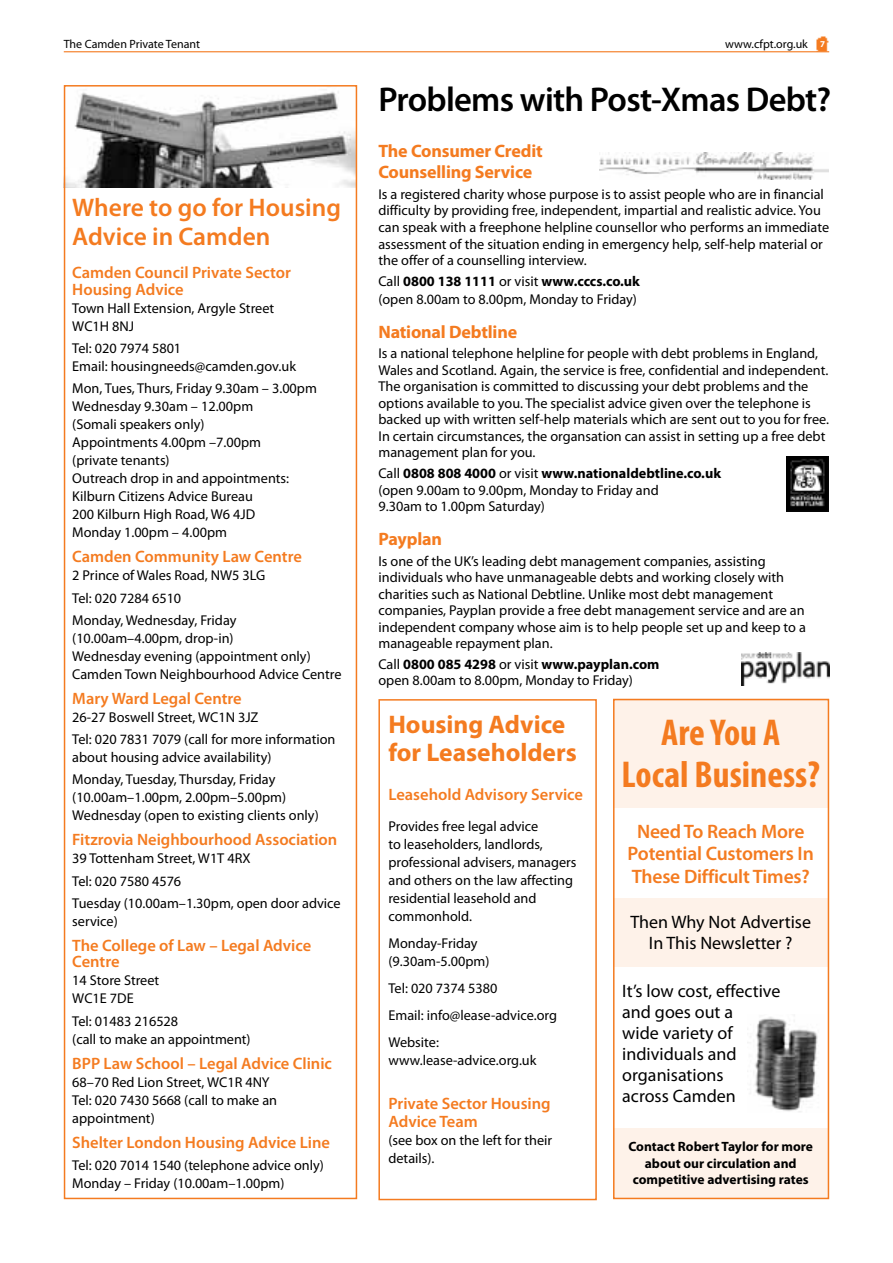
<style>
.page{position:relative;width:893px;height:1263px;background:#fff}
.page>*{position:absolute;margin:0;border:0;box-sizing:border-box;transform-origin:0 0}
.t1{font:700 condensed 37.5px/42px "Myriad Pro";color:#f47b20;text-align:center}
.t2{font:600 34.5px "Myriad Pro";letter-spacing:-.02em;color:#000}
.t3{font:600 25.5px/28.5px "Myriad Pro";color:#f47b20}
.t4{font:700 25.5px/28.5px "Myriad Pro";color:#f47b20}
.t5{font:600 19.5px/22.5px "Myriad Pro";letter-spacing:-.01em;color:#f47b20;text-align:center}
.t6{font:18px/21px "Myriad Pro";color:#000;text-align:center}
.t7{font:700 18px/21px "Myriad Pro";letter-spacing:-.01em;color:#f47b20}
.t8{font:600 16.5px/16.5px "Myriad Pro";color:#f47b20}
.t9{font:14.25px/18px "Myriad Pro";color:#000}
.t10{font:700 13.5px/16.5px "Myriad Pro";color:#000;text-align:center}
.t11{font:12px "Myriad Pro";color:#000}
.s1{font-weight:700;font-size:9px;color:#fff}
.s2{font-weight:700}
</style>
<div class="page">
<img style="left:67px;top:91px;width:287px;height:97px">
<div style="left:64px;top:85px;width:293px;height:1114px;border:2px solid #f47b20"></div>
<img style="left:816px;top:36px;width:13px;height:15px">
<hr style="left:64px;top:51px;width:765px;height:1px;background:#f47b20">
<div style="left:378px;top:699px;width:219px;height:501px;border:2px solid #f47b20"></div>
<div style="left:613px;top:699px;width:215px;height:109px;background:#fef2e9"></div>
<div style="left:613px;top:1128px;width:215px;height:71px;background:#fef2e9"></div>
<img style="left:750px;top:1017px;width:68px;height:95px">
<div style="left:613px;top:898px;width:215px;height:68px;background:#fef2e9"></div>
<div style="left:613px;top:699px;width:216px;height:500px;border:2px solid #f47b20"></div>
<img style="left:786px;top:456px;width:42px;height:55px">
<img style="left:599px;top:153px;width:230px;height:26px">
<img style="left:741px;top:652px;width:88px;height:33px">
<p class="t11" style="left:64px;top:37px;width:138px">The Camden Private Tenant</p>
<p class="t11" style="left:725px;top:37px;width:101px">www.cfpt.org.uk <span class="s1">7</span></p>
<h3 class="t3" style="left:72px;top:193px;width:270px">Where to go for Housing<br>Advice in Camden</h3>
<p class="t8" style="left:72px;top:264px;width:220px">Camden Council Private Sector<br>Housing Advice</p>
<p class="t9" style="left:72px;top:299px;width:203px">Town Hall Extension, Argyle Street<br>WC1H 8NJ</p>
<p class="t9" style="left:72px;top:339px;width:225px">Tel: 020 7974 5801<br>Email: housingneeds@camden.gov.uk</p>
<p class="t9" style="left:72px;top:379px;width:246px">Mon, Tues, Thurs, Friday 9.30am – 3.00pm<br>Wednesday 9.30am – 12.00pm<br>(Somali speakers only)<br>Appointments 4.00pm –7.00pm<br>(private tenants)<br>Outreach drop in and appointments:<br>Kilburn Citizens Advice Bureau<br>200 Kilburn High Road, W6 4JD<br>Monday 1.00pm – 4.00pm</p>
<p class="t8" style="left:72px;top:548px;width:231px">Camden Community Law Centre</p>
<p class="t9" style="left:72px;top:564px;width:194px;line-height:22.2px">2 Prince of Wales Road, NW5 3LG<br>Tel: 020 7284 6510<br>Monday, Wednesday, Friday</p>
<p class="t9" style="left:72px;top:629px;width:271px">(10.00am–4.00pm, drop-in)<br>Wednesday evening (appointment only)<br>Camden Town Neighbourhood Advice Centre</p>
<p class="t8" style="left:72px;top:690px;width:171px">Mary Ward Legal Centre</p>
<p class="t9" style="left:72px;top:706px;width:265px;line-height:22.2px">26-27 Boswell Street, WC1N 3JZ<br>Tel: 020 7831 7079 (call for more information</p>
<p class="t9" style="left:72px;top:746px;width:205px;line-height:22.2px">about housing advice availability)<br>Monday, Tuesday, Thursday, Friday</p>
<p class="t9" style="left:72px;top:788px;width:248px">(10.00am–1.00pm, 2.00pm–5.00pm)<br>Wednesday (open to existing clients only)</p>
<p class="t8" style="left:72px;top:831px;width:267px">Fitzrovia Neighbourhood Association</p>
<p class="t9" style="left:72px;top:847px;width:270px;line-height:22.2px">39 Tottenham Street, W1T 4RX<br>Tel: 020 7580 4576<br>Tuesday (10.00am–1.30pm, open door advice</p>
<p class="t9" style="left:72px;top:912px;width:47px">service)</p>
<p class="t8" style="left:72px;top:937px;width:240px">The College of Law – Legal Advice<br>Centre</p>
<p class="t9" style="left:72px;top:971px;width:88px">14 Store Street<br>WC1E 7DE</p>
<p class="t9" style="left:72px;top:1012px;width:180px">Tel: 01483 216528<br>(call to make an appointment)</p>
<p class="t8" style="left:72px;top:1054px;width:261px">BPP Law School – Legal Advice Clinic</p>
<p class="t9" style="left:72px;top:1073px;width:206px">68–70 Red Lion Street, WC1R 4NY<br>Tel: 020 7430 5668 (call to make an appointment)</p>
<p class="t8" style="left:72px;top:1133px;width:259px">Shelter London Housing Advice Line</p>
<p class="t9" style="left:72px;top:1156px;width:253px">Tel: 020 7014 1540 (telephone advice only)<br>Monday – Friday (10.00am–1.00pm)</p>
<h2 class="t2" style="left:378px;top:77px;width:454px">Problems with Post-Xmas Debt?</h2>
<p class="t7" style="left:378px;top:140px;width:166px">The Consumer Credit<br>Counselling Service</p>
<p class="t9" style="left:378px;top:186px;width:452px;line-height:16.5px">Is a registered charity whose purpose is to assist people who are in financial difficulty by providing free, independent, impartial and realistic advice. You can speak with a freephone helpline counsellor who performs an immediate assessment of the situation ending in emergency help, self-help material or the offer of a counselling interview.</p>
<p class="t9" style="left:378px;top:272px;width:263px">Call <span class="s2">0800 138 1111</span> or visit <span class="s2">www.cccs.co.uk </span>(open 8.00am to 8.00pm, Monday to Friday)</p>
<p class="t7" style="left:378px;top:320px;width:140px">National Debtline</p>
<p class="t9" style="left:378px;top:345px;width:452px;line-height:16.5px">Is a national telephone helpline for people with debt problems in England, Wales and Scotland. Again, the service is free, confidential and independent.<br>The organisation is committed to discussing your debt problems and the options available to you. The specialist advice given over the telephone is backed up with written self-help materials which are sent out to you for free.<br>In certain circumstances, the organsation can assist in setting up a free debt management plan for you.</p>
<p class="t9" style="left:378px;top:465px;width:344px;line-height:16.5px">Call <span class="s2">0808 808 4000</span> or visit <span class="s2">www.nationaldebtline.co.uk </span>(open 9.00am to 9.00pm, Monday to Friday and<br>9.30am to 1.00pm Saturday)</p>
<p class="t7" style="left:378px;top:528px;width:65px">Payplan</p>
<p class="t9" style="left:378px;top:552px;width:429px;line-height:16.5px">Is one of the UK’s leading debt management companies, assisting individuals who have unmanageable debts and working closely with charities such as National Debtline. Unlike most debt management companies, Payplan provide a free debt management service and are an independent company whose aim is to help people set up and keep to a manageable repayment plan.</p>
<p class="t9" style="left:378px;top:655px;width:283px;line-height:16.5px">Call <span class="s2">0800 085 4298</span> or visit <span class="s2">www.payplan.com </span>open 8.00am to 8.00pm, Monday to Friday)</p>
<h3 class="t4" style="left:388px;top:709px;width:190px">Housing Advice for Leaseholders</h3>
<p class="t8" style="left:388px;top:786px;width:196px">Leasehold Advisory Service</p>
<p class="t9" style="left:388px;top:817px;width:190px">Provides free legal advice<br>to leaseholders, landlords, professional advisers, managers and others on the law affecting residential leasehold and commonhold.</p>
<p class="t9" style="left:388px;top:934px;width:102px">Monday-Friday (9.30am-5.00pm)</p>
<p class="t9" style="left:388px;top:974px;width:170px;line-height:27px">Tel: 020 7374 5380<br>Email: info@lease-advice.org<br>Website:</p>
<p class="t9" style="left:388px;top:1051px;width:150px">www.lease-advice.org.uk</p>
<p class="t8" style="left:388px;top:1093px;width:164px;line-height:18px">Private Sector Housing<br>Advice Team</p>
<p class="t9" style="left:388px;top:1130px;width:165px">(see box on the left for their details).</p>
<h1 class="t1" style="left:622px;top:711px;width:200px">Are You A<br>Local Business?</h1>
<h3 class="t5" style="left:628px;top:819px;width:188px">Need To Reach More<br>Potential Customers In<br>These Difficult Times?</h3>
<p class="t6" style="left:630px;top:911px;width:182px">Then Why Not Advertise<br>In This Newsletter ?</p>
<p class="t6" style="left:622px;top:980px;width:160px;text-align:left">It’s low cost, effective and goes out a<br>wide variety of individuals and organisations<br>across Camden</p>
<p class="t10" style="left:628px;top:1138px;width:186px">Contact Robert Taylor for more about our circulation and competitive advertising rates</p>
</div>
